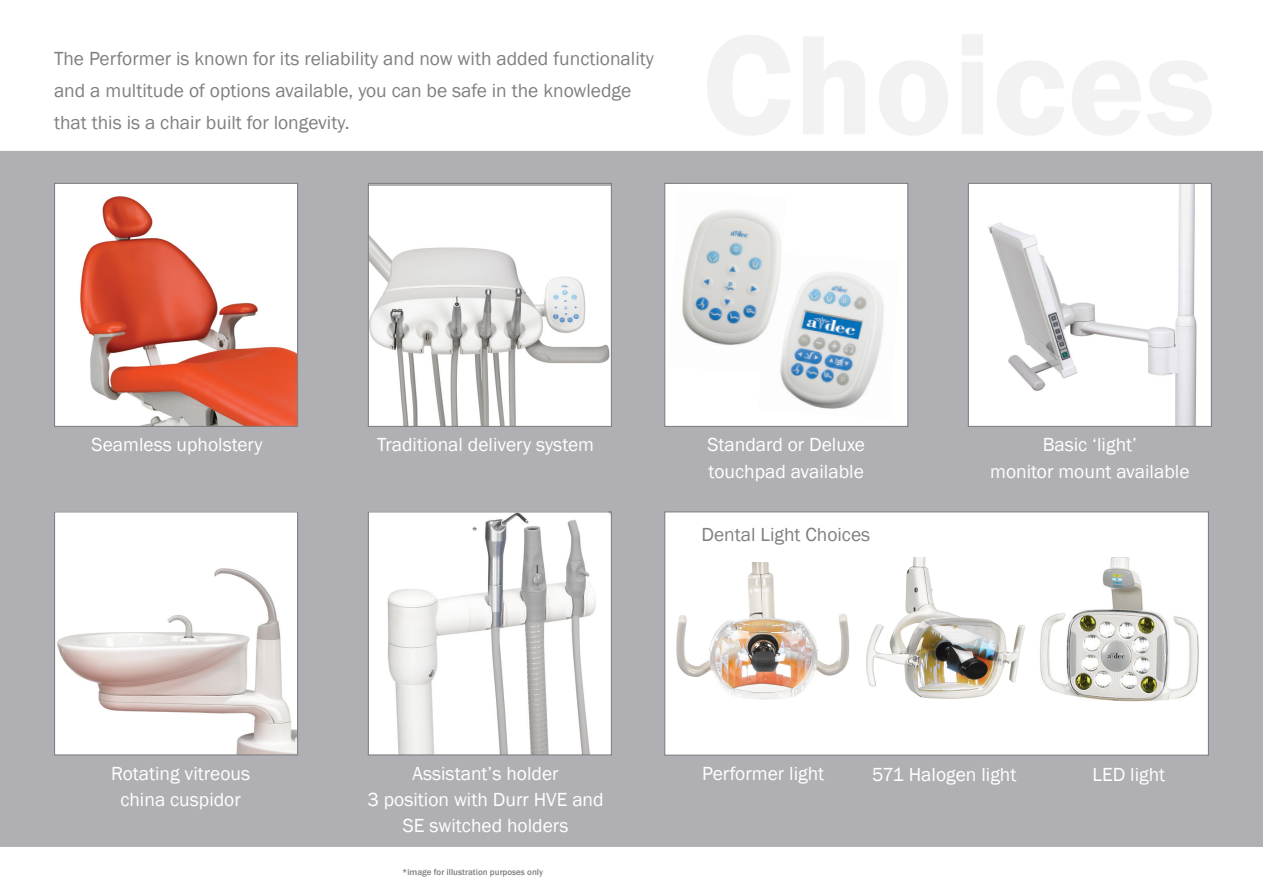
<style>
.page{position:relative;width:1263px;height:893px;background:#fff}
.page>*{position:absolute;margin:0;border:0;box-sizing:border-box;transform-origin:0 0}
.t1{font:19.5px/26.2px "Franklin Gothic";color:#fff;text-align:center}
.t2{font:19.5px/32.2px "Franklin Gothic";color:#808083}
.t3{font:500 9px "Franklin Gothic";color:#808083}
.t4{font:800 9px "Franklin Gothic";color:#808083}
</style>
<div class="page">
<div style="left:0;top:151px;width:1263px;height:696px;background:#b0afb3"></div>
<svg style="left:707px;top:35px;width:505px;height:100px"></svg>
<img style="left:56px;top:185px;width:240px;height:240px">
<div style="left:54px;top:183px;width:244px;height:244px;border:1px solid #808083"></div>
<img style="left:370px;top:186px;width:240px;height:239px">
<div style="left:368px;top:183px;width:244px;height:244px;border:1px solid #808083"></div>
<div style="left:664px;top:183px;width:244px;height:244px;background:#fff;border:1px solid #808083"></div>
<img style="left:56px;top:513px;width:240px;height:240px">
<div style="left:54px;top:511px;width:244px;height:244px;border:1px solid #808083"></div>
<img style="left:370px;top:513px;width:240px;height:240px">
<div style="left:368px;top:511px;width:244px;height:244px;border:1px solid #808083"></div>
<img style="left:970px;top:185px;width:240px;height:240px">
<div style="left:968px;top:183px;width:244px;height:244px;border:1px solid #808083"></div>
<img style="left:780px;top:272px;width:104px;height:137px">
<div style="left:664px;top:511px;width:545px;height:245px;background:#fff;border:1px solid #808083"></div>
<img style="left:1025px;top:557px;width:174px;height:145px">
<img style="left:866px;top:557px;width:159px;height:142px">
<img style="left:676px;top:562px;width:174px;height:138px">
<img style="left:682px;top:210px;width:104px;height:163px">
<p class="t2" style="left:54px;top:43px;width:601px">The Performer is known for its reliability and now with added functionality and a multitude of options available, you can be safe in the knowledge that this is a chair built for longevity.</p>
<p class="t1" style="left:92px;top:432px;width:173px">Seamless upholstery</p>
<p class="t1" style="left:377px;top:432px;width:218px">Traditional delivery system</p>
<p class="t1" style="left:707px;top:432px;width:159px;text-align:left">Standard or Deluxe touchpad available</p>
<p class="t4" style="left:472px;top:524px;width:7px">*</p>
<p class="t2" style="left:701px;top:518px;width:170px">Dental Light Choices</p>
<p class="t1" style="left:990px;top:432px;width:201px">Basic ‘light’<br>monitor mount available</p>
<p class="t1" style="left:111px;top:761px;width:141px">Rotating vitreous china cuspidor</p>
<p class="t1" style="left:413px;top:761px;width:148px">Assistant’s holder</p>
<p class="t1" style="left:368px;top:787px;width:238px">3 position with Durr HVE and<br>SE switched holders</p>
<p class="t3" style="left:402px;top:867px;width:143px">*image for illustration purposes only</p>
<p class="t1" style="left:702px;top:761px;width:124px">Performer light</p>
<p class="t1" style="left:872px;top:762px;width:146px">571 Halogen light</p>
<p class="t1" style="left:1092px;top:762px;width:74px">LED light</p>
</div>
